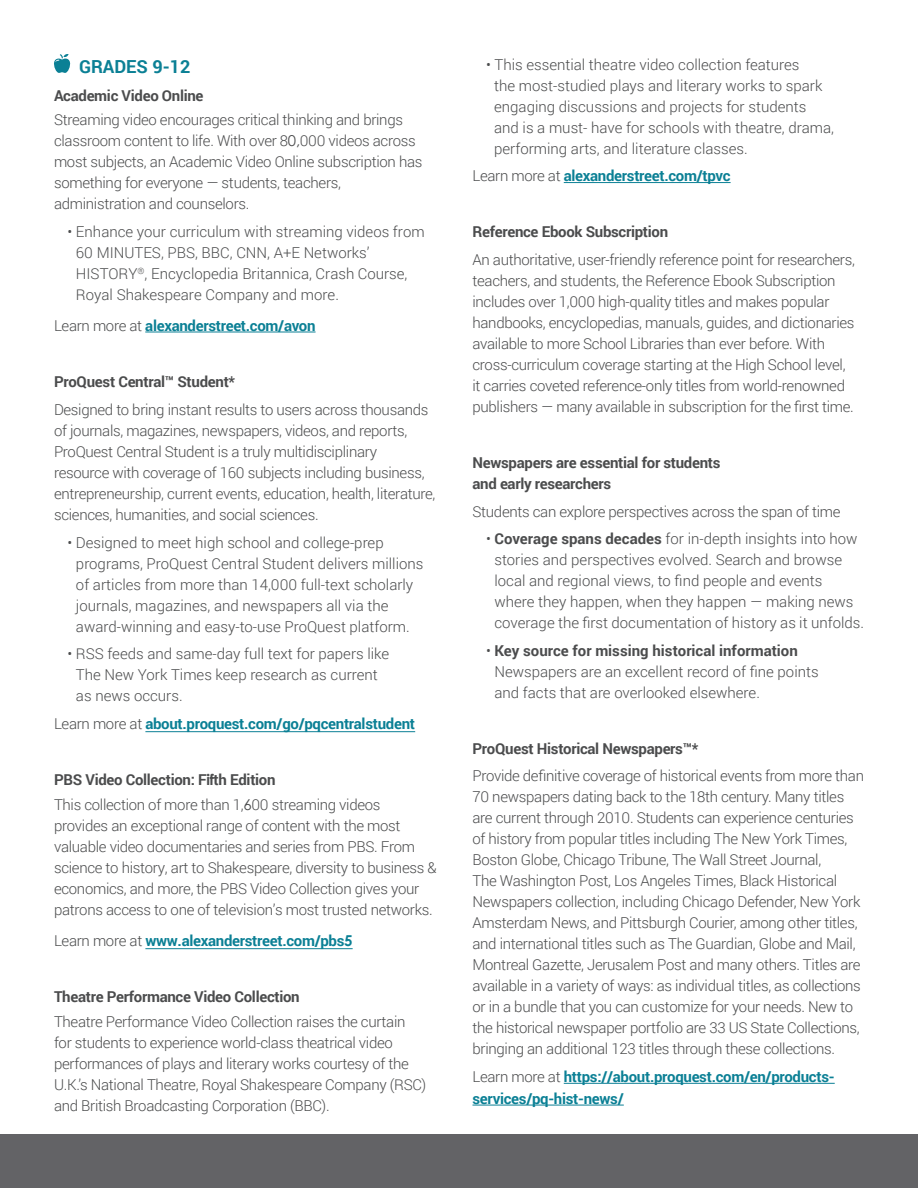
<style>
.page{position:relative;width:918px;height:1188px;background:#fff}
.page>*{position:absolute;margin:0;border:0;box-sizing:border-box;transform-origin:0 0}
.Subheads-Lg{font:700 18px "Roboto";color:#0b8095}
.Body_copy{font:300 15px/21px "Roboto";letter-spacing:-.02em;color:#4b4c4d}
.Body_copy-2{font:300 15px/21px "Roboto";color:#4b4c4d}
.Body_copy-3{font:700 15px/21.8px "Roboto";letter-spacing:-.02em;color:#0b8095}
.Body_copy-4{font:700 15px/21px "Roboto";letter-spacing:-.02em;color:#4b4c4d}
.s1{font-weight:700}
.s2{font-family:"Century Gothic";font-weight:400}
.s3{font-weight:300;color:#4b4c4d}
.s4{font-family:"Century Gothic";font-weight:700}
.s5{font-family:"Century Gothic"}
</style>
<div class="page">
<div style="left:0;top:1134px;width:918px;height:54px;background:#636366"></div>
<hr style="left:145px;top:332px;width:171px;height:1px;background:#0b8095">
<svg style="left:54px;top:54px;width:17px;height:19px"></svg>
<hr style="left:564px;top:182px;width:167px;height:1px;background:#0b8095">
<hr style="left:564px;top:1083px;width:271px;height:1px;background:#0b8095">
<hr style="left:472px;top:1105px;width:152px;height:1px;background:#0b8095">
<hr style="left:145px;top:731px;width:270px;height:1px;background:#0b8095">
<hr style="left:145px;top:948px;width:208px;height:1px;background:#0b8095">
<p class="Subheads-Lg" style="left:79px;top:54px;width:113px">GRADES 9-12</p>
<p class="Body_copy" style="left:54px;top:82px;width:351px;line-height:24.8px"><span class="s1">Academic Video Online<br></span>Streaming video encourages critical thinking and brings</p>
<p class="Body_copy" style="left:54px;top:130px;width:370px">classroom content to life. With over 8<span class="s2">0,</span>000 videos across most subjects, an Academic Video Online subscription has something for everyone — students, teachers, administration and counselors.</p>
<p class="Body_copy-2" style="left:76px;top:221px;width:350px;text-indent:-8px">• Enhance your curriculum with streaming videos from 60 MINUTES, PBS, BBC, CNN, A+E Networks’ HISTORY<sup>®</sup>, Encyclopedia Britannica, Crash Course, Royal Shakespeare Company and more.</p>
<p class="Body_copy-3" style="left:54px;top:314px;width:263px"><span class="s3">Learn more at</span> alexanderstreet.com/avon</p>
<p class="Body_copy-4" style="left:54px;top:371px;width:183px">ProQuest Central™ Student*</p>
<p class="Body_copy" style="left:54px;top:399px;width:383px">Designed to bring instant results to users across thousands of journals, magazines, newspapers, videos, and reports, ProQuest Central Student is a truly multidisciplinary resource with coverage of 160 subjects including business, entrepreneurship, current events, education, health, literature, sciences, humanities, and social sciences.</p>
<p class="Body_copy-2" style="left:76px;top:531px;width:349px;text-indent:-8px">• Designed to meet high school and college-prep programs, ProQuest Central Student delivers millions of articles from more than 14,000 full-text scholarly journals, magazines, and newspapers all via the award-winning and easy-to-use ProQuest platform.</p>
<p class="Body_copy-2" style="left:76px;top:643px;width:315px;text-indent:-8px">• RSS feeds and same-day full text for papers like<br>The New York Times keep research as current as news occurs.</p>
<p class="Body_copy-3" style="left:54px;top:712px;width:363px"><span class="s3">Learn more at</span> about.proquest.com/go/pqcentralstudent</p>
<p class="Body_copy" style="left:54px;top:767px;width:328px;line-height:24.8px"><span class="s1">PBS Video Collection: F</span><span class="s4">if</span><span class="s1">th Edition<br></span>This collection of more than 1,<span class="s2">6</span>00 streaming videos</p>
<p class="Body_copy" style="left:54px;top:815px;width:384px">provides an exceptional range of content with the most valuable video documentaries and series from PBS. From science to history, art to Shakespeare, diversity to business &amp; economics, and more, the PBS Video Collection gives your patrons access to one of television’s most trusted networks.</p>
<p class="Body_copy-3" style="left:54px;top:929px;width:300px"><span class="s3">Learn more at</span> www.alexanderstreet.com/pbs<span class="s5">5</span></p>
<p class="Body_copy" style="left:54px;top:984px;width:353px;line-height:24.8px"><span class="s1">Theatre Performance Video Collection<br></span>Theatre Performance Video Collection raises the curtain</p>
<p class="Body_copy" style="left:54px;top:1032px;width:374px">for students to experience world-class theatrical video performances of plays and literary works courtesy of the U.K.’s National Theatre, Royal Shakespeare Company (RSC) and British Broadcasting Corporation (BBC).</p>
<p class="Body_copy-2" style="left:494px;top:53px;width:341px;text-indent:-8px">• This essential theatre video collection features<br>the most-studied plays and literary works to spark engaging discussions and projects for students and is a must- have for schools with theatre, drama, performing arts, and literature classes.</p>
<p class="Body_copy-3" style="left:472px;top:165px;width:260px"><span class="s3">Learn more at</span> alexanderstreet.com/tpvc</p>
<p class="Body_copy-4" style="left:472px;top:221px;width:197px">Reference Ebook Subscription</p>
<p class="Body_copy" style="left:472px;top:248px;width:384px">An authoritative, user-friendly reference point for researchers, teachers, and students, the Reference Ebook Subscription includes over 1,000 high-quality titles and makes popular handbooks, encyclopedias, manuals, guides, and dictionaries available to more School Libraries than ever before. With cross-curriculum coverage starting at the High School level, it carries coveted reference-only titles from world-renowned publishers — many available in subscription for the first time.</p>
<p class="Body_copy-4" style="left:472px;top:452px;width:250px">Newspapers are essential for students and early researchers</p>
<p class="Body_copy" style="left:472px;top:500px;width:370px">Students can explore perspectives across the span of time</p>
<p class="Body_copy-2" style="left:494px;top:528px;width:371px;text-indent:-8px">• <span class="s1">Coverage spans decades</span> for in-depth insights into how stories and perspectives evolved. Search and browse local and regional views, to find people and events where they happen, when they happen — making news coverage the first documentation of history as it unfolds.</p>
<p class="Body_copy-2" style="left:494px;top:640px;width:326px;text-indent:-8px">• <span class="s1">Key source for missing historical information<br></span>Newspapers are an excellent record of fine points and facts that are overlooked elsewhere.</p>
<p class="Body_copy-4" style="left:473px;top:737px;width:228px">ProQuest Historical Newspapers™*</p>
<p class="Body_copy" style="left:473px;top:765px;width:393px">Provide definitive coverage of historical events from more than 70 newspapers dating back to the 18th century. Many titles are current through 2010. Students can experience centuries of history from popular titles including The New York Times, Boston Globe, Chicago Tribune, The Wall Street Journal,<br>The Washington Post, Los Angeles Times, Black Historical Newspapers collection, including Chicago Defender, New York Amsterdam News, and Pittsburgh Courier, among other titles, and international titles such as The Guardian, Globe and Mail, Montreal Gazette, Jerusalem Post and many others. Titles are available in a variety of ways: as individual titles, as collections or in a bundle that you can customize for your needs. New to the historical newspaper portfolio are 33 US State Collections, bringing an additional 123 titles through these collections.</p>
<p class="Body_copy-3" style="left:473px;top:1065px;width:364px"><span class="s3">Learn more at</span> https://about.proquest.com/en/products&shy;services/pq-hist-news/</p>
</div>
